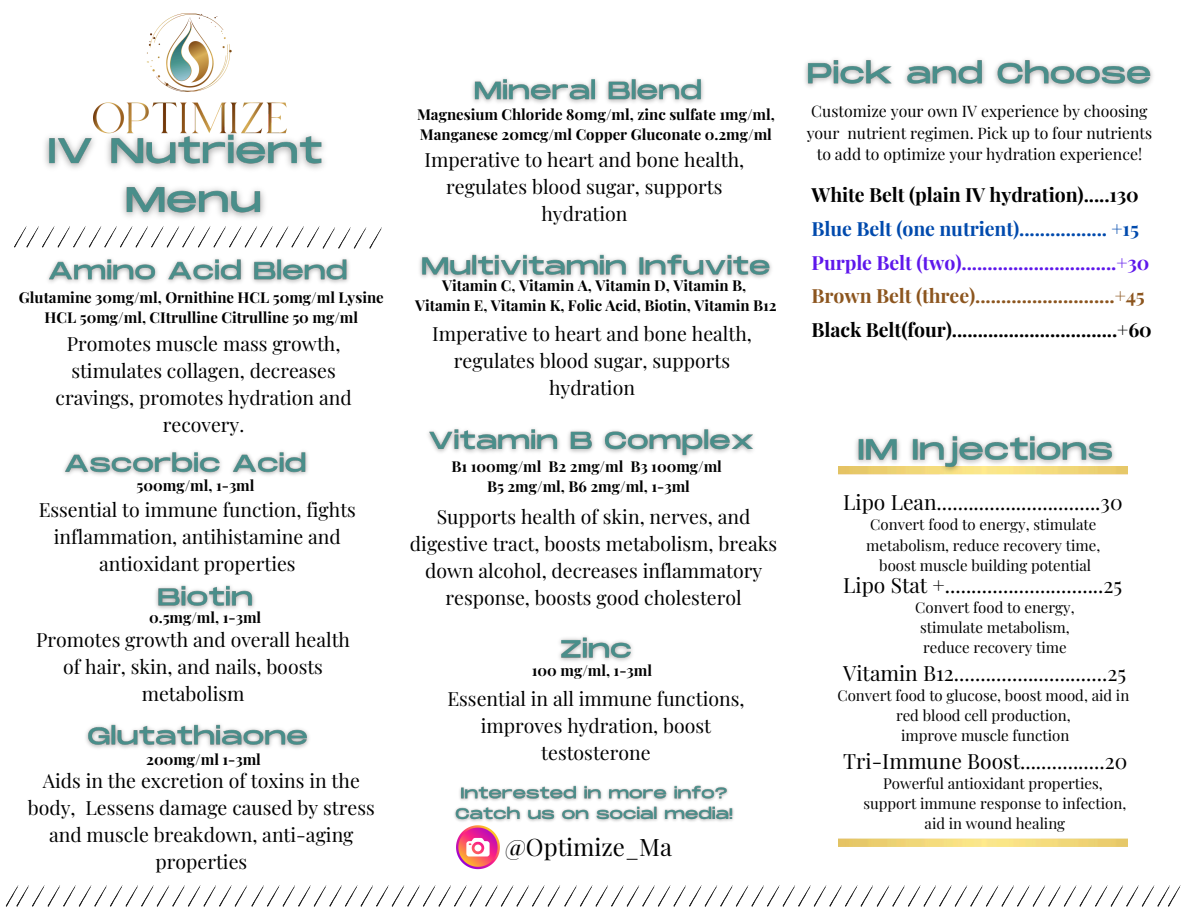
<style>
.page{position:relative;width:1188px;height:918px;background:#fff}
.page>*{position:absolute;margin:0;border:0;box-sizing:border-box;transform-origin:0 0}
.t1{font:24px "Playfair Display";color:#000}
.t2{font:21px "Playfair Display";color:#000}
.t3{font:19.5px/27px "Playfair Display";color:#000;text-align:center}
.t4{font:700 19.5px/33.8px "Playfair Display";letter-spacing:-.005em;color:#000}
.t5{font:15.75px/21.3px "Playfair Display";color:#000;text-align:center}
.t6{font:700 15px/20.2px "Playfair Display";color:#000;text-align:center}
.t7{font:15px "Playfair Display";color:#000}
.s1{color:#004aad}
.s2{color:#5e17eb}
.s3{color:#8c551e}
</style>
<div class="page">
<img style="left:94px;top:14px;width:192px;height:111px">
<img style="left:419px;top:253px;width:353px;height:25px">
<svg style="left:14px;top:226px;width:368px;height:23px"></svg>
<svg style="left:5px;top:885px;width:1176px;height:22px"></svg>
<img style="left:838px;top:467px;width:289px;height:380px">
<svg style="left:456px;top:826px;width:44px;height:43px"></svg>
<img style="left:45px;top:125px;width:279px;height:93px">
<img style="left:48px;top:259px;width:301px;height:24px">
<img style="left:64px;top:451px;width:244px;height:25px">
<img style="left:156px;top:585px;width:99px;height:24px">
<img style="left:86px;top:724px;width:223px;height:24px">
<img style="left:472px;top:78px;width:232px;height:25px">
<img style="left:428px;top:428px;width:325px;height:30px">
<img style="left:559px;top:636px;width:73px;height:25px">
<img style="left:805px;top:59px;width:348px;height:29px">
<img style="left:849px;top:435px;width:274px;height:43px">
<img style="left:454px;top:785px;width:280px;height:41px">
<h6 class="t6" style="left:19px;top:287px;width:366px">Glutamine 30mg/ml, Ornithine HCL 50mg/ml Lysine<br>HCL 50mg/ml, CItrulline Citrulline 50 mg/ml</h6>
<p class="t3" style="left:56px;top:329px;width:298px">Promotes muscle mass growth, stimulates collagen, decreases cravings, promotes hydration and recovery.</p>
<h6 class="t6" style="left:137px;top:475px;width:119px">500mg/ml, 1-3ml</h6>
<p class="t3" style="left:39px;top:495px;width:319px">Essential to immune function, fights inflammation, antihistamine and antioxidant properties</p>
<h5 class="t6" style="left:149px;top:607px;width:114px">0.5mg/ml, 1-3ml</h5>
<p class="t3" style="left:36px;top:625px;width:315px">Promotes growth and overall health of hair, skin, and nails, boosts metabolism</p>
<h5 class="t6" style="left:146px;top:749px;width:116px">200mg/ml 1-3ml</h5>
<p class="t3" style="left:28px;top:766px;width:349px">Aids in the excretion of toxins in the body, Lessens damage caused by stress and muscle breakdown, anti-aging properties</p>
<p class="t6" style="left:417px;top:104px;width:359px;text-align:left">Magnesium Chloride 80mg/ml, zinc sulfate 1mg/ml,<br>Manganese 20mcg/ml Copper Gluconate 0.2mg/ml</p>
<p class="t3" style="left:424px;top:146px;width:321px">Imperative to heart and bone health, regulates blood sugar, supports hydration</p>
<h6 class="t6" style="left:415px;top:275px;width:363px">Vitamin C, Vitamin A, Vitamin D, Vitamin B,<br>Vitamin E, Vitamin K, Folic Acid, Biotin, Vitamin B12</h6>
<p class="t3" style="left:432px;top:320px;width:321px">Imperative to heart and bone health, regulates blood sugar, supports hydration</p>
<h6 class="t6" style="left:452px;top:456px;width:272px">B1 100mg/ml B2 2mg/ml B3 100mg/ml<br>B5 2mg/ml, B6 2mg/ml, 1-3ml</h6>
<p class="t3" style="left:410px;top:502px;width:369px">Supports health of skin, nerves, and digestive tract, boosts metabolism, breaks down alcohol, decreases inflammatory response, boosts good cholesterol</p>
<h5 class="t6" style="left:532px;top:659px;width:122px">100 mg/ml, 1-3ml</h5>
<p class="t3" style="left:447px;top:684px;width:299px">Essential in all immune functions, improves hydration, boost testosterone</p>
<p class="t1" style="left:505px;top:830px;width:169px">@Optimize_Ma</p>
<p class="t5" style="left:807px;top:100px;width:347px">Customize your own IV experience by choosing your nutrient regimen. Pick up to four nutrients to add to optimize your hydration experience!</p>
<p class="t4" style="left:812px;top:177px;width:342px">White Belt (plain IV hydration).....130<br><span class="s1">Blue Belt (one nutrient)................. +15<br></span><span class="s2">Purple Belt (two)..............................+30<br></span><span class="s3">Brown Belt (three)...........................+45<br></span>Black Belt(four)................................+60</p>
<p class="t2" style="left:843px;top:487px;width:281px">Lipo Lean...............................30</p>
<p class="t7" style="left:870px;top:514px;width:228px">Convert food to energy, stimulate</p>
<p class="t7" style="left:866px;top:534px;width:236px">metabolism, reduce recovery time,</p>
<p class="t7" style="left:879px;top:555px;width:214px">boost muscle building potential</p>
<h6 class="t2" style="left:843px;top:571px;width:281px">Lipo Stat +..............................25</h6>
<p class="t7" style="left:915px;top:596px;width:161px">Convert food to energy,</p>
<p class="t7" style="left:920px;top:617px;width:151px">stimulate metabolism,</p>
<p class="t7" style="left:923px;top:637px;width:145px">reduce recovery time</p>
<h5 class="t2" style="left:843px;top:658px;width:284px">Vitamin B12.............................25</h5>
<p class="t7" style="left:837px;top:684px;width:293px">Convert food to glucose, boost mood, aid in</p>
<p class="t7" style="left:896px;top:705px;width:176px">red blood cell production,</p>
<p class="t7" style="left:901px;top:725px;width:170px">improve muscle function</p>
<p class="t7" style="left:883px;top:772px;width:221px">Powerful antioxidant properties,</p>
<p class="t7" style="left:863px;top:793px;width:264px">support immune response to infection,</p>
<p class="t7" style="left:925px;top:813px;width:142px">aid in wound healing</p>
<p class="t2" style="left:843px;top:746px;width:286px">Tri-Immune Boost................20</p>
</div>
